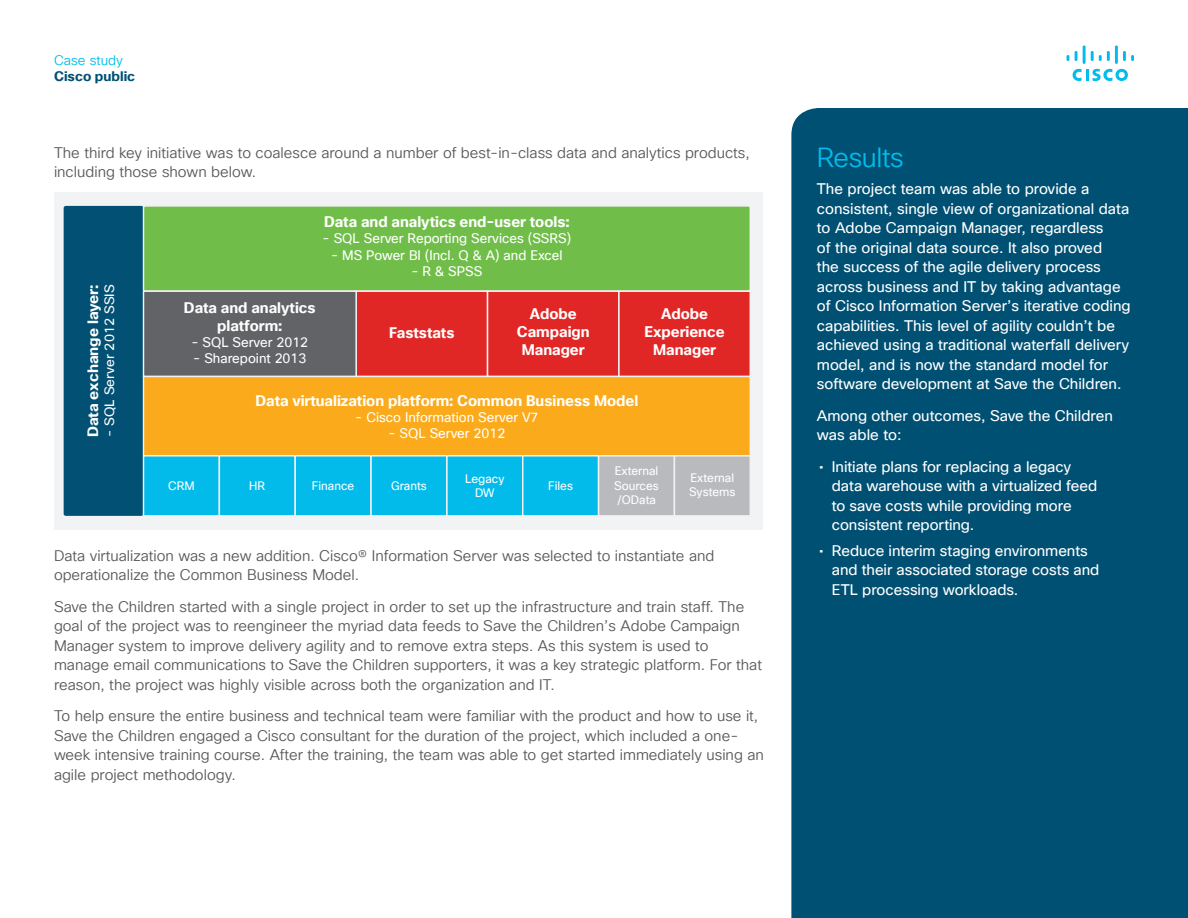
<style>
.page{position:relative;width:1188px;height:918px;background:#fff}
.page>*{position:absolute;margin:0;border:0;box-sizing:border-box;transform-origin:0 0}
.Subhead2_Blue{font:27px "Cisco Sans TT Light";letter-spacing:-.015em;color:#01bcec}
.Body{font:15px/19.5px "Cisco Sans TT Light";color:#57585a}
.Body_White{font:15px/19.5px "Cisco Sans TT";color:#fff}
.t1{font:700 15px/18px "Cisco Sans TT";color:#fff;text-align:center}
.t2{font:700 14.7px "Cisco Sans TT";color:#fff}
.t3{font:13.5px "Cisco Sans TT";color:#fff}
.t4{font:700 13.5px "Cisco Sans TT";color:#005073}
.t5{font:13.5px "Cisco Sans TT Light";color:#01bcec}
.t6{font:13.2px "Cisco Sans TT";color:#fff}
.t7{font:12px/14.4px "Cisco Sans TT";color:#fff;text-align:center}
</style>
<div class="page">
<svg style="left:1073px;top:69px;width:55px;height:12px"></svg>
<svg style="left:1067px;top:55px;width:2px;height:6px"></svg>
<svg style="left:1075px;top:51px;width:3px;height:10px"></svg>
<hr style="left:1083px;top:45px;width:3px;height:19px;background:#01bcec">
<svg style="left:1091px;top:51px;width:19px;height:10px"></svg>
<hr style="left:1115px;top:45px;width:3px;height:19px;background:#01bcec">
<svg style="left:1123px;top:51px;width:11px;height:10px"></svg>
<div style="left:791px;top:108px;width:397px;height:810px;background:#005073"></div>
<div style="left:54px;top:192px;width:709px;height:337px;background:#f2f3f4"></div>
<div style="left:64px;top:206px;width:80px;height:310px;background:#025073;border-radius:2px"></div>
<div style="left:144px;top:206px;width:606px;height:85px;background:#70be49;border-radius:2px"></div>
<div style="left:143px;top:205px;width:608px;height:87px;border:1px solid #f2f2f2;border-radius:2px"></div>
<div style="left:356px;top:291px;width:132px;height:86px;background:#e12726"></div>
<div style="left:355px;top:290px;width:133px;height:87px;border:1px solid #f2f2f2"></div>
<div style="left:488px;top:291px;width:131px;height:86px;background:#e12726"></div>
<div style="left:487px;top:290px;width:133px;height:87px;border:1px solid #f2f2f2"></div>
<div style="left:619px;top:291px;width:131px;height:86px;background:#e12726"></div>
<div style="left:618px;top:290px;width:133px;height:87px;border:1px solid #f2f2f2"></div>
<div style="left:144px;top:291px;width:212px;height:86px;background:#626366"></div>
<div style="left:143px;top:290px;width:214px;height:87px;border:1px solid #f2f2f2"></div>
<div style="left:144px;top:377px;width:606px;height:79px;background:#faaa1a"></div>
<div style="left:143px;top:376px;width:608px;height:81px;border:1px solid #f2f2f2"></div>
<div style="left:144px;top:456px;width:75px;height:60px;background:#02bbea"></div>
<div style="left:143px;top:455px;width:77px;height:62px;border:1px solid #f2f2f2"></div>
<div style="left:219px;top:456px;width:76px;height:60px;background:#02bbea"></div>
<div style="left:219px;top:455px;width:77px;height:62px;border:1px solid #f2f2f2"></div>
<div style="left:295px;top:456px;width:76px;height:60px;background:#02bbea"></div>
<div style="left:294px;top:455px;width:78px;height:62px;border:1px solid #f2f2f2"></div>
<div style="left:371px;top:456px;width:76px;height:60px;background:#02bbea"></div>
<div style="left:370px;top:455px;width:78px;height:62px;border:1px solid #f2f2f2"></div>
<div style="left:447px;top:456px;width:76px;height:60px;background:#02bbea"></div>
<div style="left:446px;top:455px;width:77px;height:62px;border:1px solid #f2f2f2"></div>
<div style="left:523px;top:456px;width:76px;height:60px;background:#02bbea"></div>
<div style="left:522px;top:455px;width:77px;height:62px;border:1px solid #f2f2f2"></div>
<div style="left:599px;top:456px;width:75px;height:60px;background:#b9babe"></div>
<div style="left:598px;top:455px;width:77px;height:62px;border:1px solid #f2f2f2"></div>
<div style="left:674px;top:456px;width:76px;height:60px;background:#b9babe"></div>
<div style="left:674px;top:455px;width:77px;height:62px;border:1px solid #f2f2f2"></div>
<p class="t5" style="left:54px;top:51px;width:71px">Case study</p>
<p class="t4" style="left:54px;top:67px;width:83px">Cisco public</p>
<p class="Body" style="left:54px;top:143px;width:697px">The third key initiative was to coalesce around a number of best-in-class data and analytics products, including those shown below.</p>
<p class="t1" style="left:324px;top:213px;width:247px">Data and analytics end-user tools:</p>
<p class="t3" style="left:323px;top:230px;width:250px">- SQL Server Reporting Services (SSRS)</p>
<p class="t3" style="left:331px;top:246px;width:233px">- MS Power BI (Incl. Q &amp; A) and Excel</p>
<p class="t3" style="left:411px;top:262px;width:72px">- R &amp; SPSS</p>
<p class="t2" style="left:83px;top:437px;width:154px;rotate:-90deg">Data exchange layer:</p>
<p class="t6" style="left:101px;top:437px;width:155px;rotate:-90deg">- SQL Server 2012 SSIS</p>
<p class="t1" style="left:184px;top:299px;width:133px">Data and analytics platform:</p>
<p class="t3" style="left:191px;top:333px;width:118px">- SQL Server 2012</p>
<p class="t3" style="left:193px;top:350px;width:115px">- Sharepoint 2013</p>
<p class="t1" style="left:389px;top:324px;width:67px">Faststats</p>
<p class="t1" style="left:517px;top:305px;width:74px">Adobe<br>Campaign<br>Manager</p>
<p class="t1" style="left:645px;top:305px;width:82px">Adobe<br>Experience<br>Manager</p>
<p class="t1" style="left:255px;top:392px;width:384px">Data virtualization platform: Common Business Model</p>
<p class="t3" style="left:355px;top:408px;width:185px">- Cisco Information Server V7</p>
<p class="t3" style="left:389px;top:425px;width:118px">- SQL Server 2012</p>
<p class="t7" style="left:168px;top:479px;width:28px">CRM</p>
<p class="t7" style="left:249px;top:479px;width:17px">HR</p>
<p class="t7" style="left:312px;top:479px;width:44px">Finance</p>
<p class="t7" style="left:391px;top:479px;width:37px">Grants</p>
<p class="t7" style="left:465px;top:471px;width:41px">Legacy<br>DW</p>
<p class="t7" style="left:548px;top:479px;width:26px">Files</p>
<p class="t7" style="left:614px;top:464px;width:46px;text-align:justify">External Sources /OData</p>
<p class="t7" style="left:689px;top:471px;width:48px;text-align:left">External<br>Systems</p>
<p class="Body" style="left:54px;top:546px;width:662px">Data virtualization was a new addition. Cisco® Information Server was selected to instantiate and operationalize the Common Business Model.</p>
<p class="Body" style="left:54px;top:597px;width:710px">Save the Children started with a single project in order to set up the infrastructure and train staff. The goal of the project was to reengineer the myriad data feeds to Save the Children’s Adobe Campaign Manager system to improve delivery agility and to remove extra steps. As this system is used to manage email communications to Save the Children supporters, it was a key strategic platform. For that reason, the project was highly visible across both the organization and IT.</p>
<p class="Body" style="left:54px;top:707px;width:711px">To help ensure the entire business and technical team were familiar with the product and how to use it, Save the Children engaged a Cisco consultant for the duration of the project, which included a one&shy;week intensive training course. After the training, the team was able to get started immediately using an agile project methodology.</p>
<p class="Subhead2_Blue" style="left:817px;top:140px;width:88px">Results</p>
<p class="Body_White" style="left:817px;top:180px;width:315px">The project team was able to provide a consistent, single view of organizational data to Adobe Campaign Manager, regardless<br>of the original data source. It also proved<br>the success of the agile delivery process across business and IT by taking advantage of Cisco Information Server’s iterative coding capabilities. This level of agility couldn’t be achieved using a traditional waterfall delivery model, and is now the standard model for software development at Save the Children.</p>
<p class="Body_White" style="left:817px;top:406px;width:298px">Among other outcomes, Save the Children was able to:</p>
<p class="Body_White" style="left:832px;top:457px;width:267px;text-indent:-13px">• Initiate plans for replacing a legacy data warehouse with a virtualized feed to save costs while providing more consistent reporting.</p>
<p class="Body_White" style="left:832px;top:541px;width:269px;text-indent:-13px">• Reduce interim staging environments and their associated storage costs and<br>ETL processing workloads.</p>
</div>
